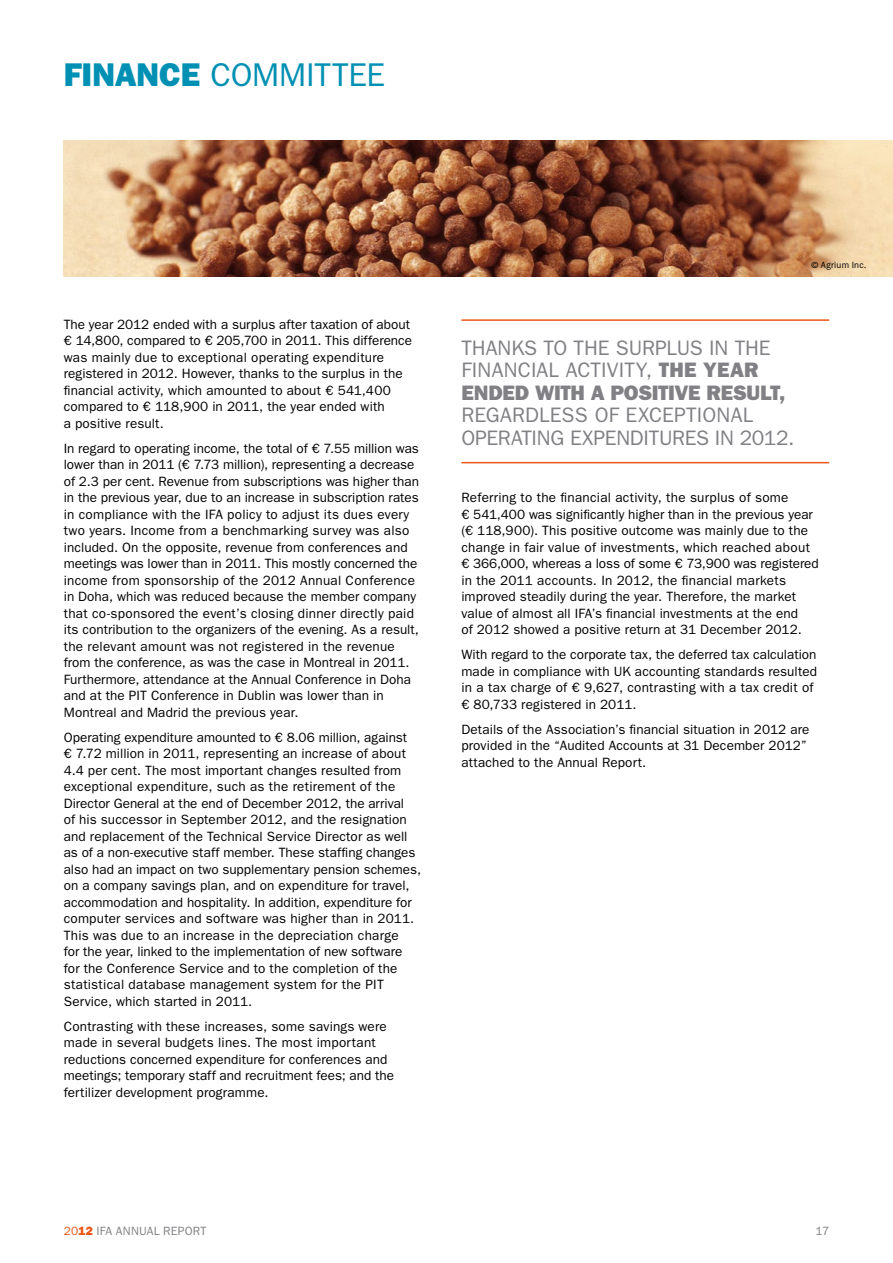
<style>
.page{position:relative;width:893px;height:1263px;background:#fff}
.page>*{position:absolute;margin:0;border:0;box-sizing:border-box;transform-origin:0 0}
.t1{font:33px "ITC Franklin Gothic Std";letter-spacing:-.005em;color:#0090b3}
.t2{font:33px "ITC Franklin Gothic Std Hvy";color:#0090b3}
.t3{font:21px/22.5px "ITC Franklin Gothic Std";color:#818084}
.t4{font:21px "ITC Franklin Gothic Std Hvy";letter-spacing:-.015em;color:#818084}
.t5{font:13.5px/16.5px "ITC Franklin Gothic Std";letter-spacing:.01em;color:#000}
.t6{font:12px "ITC Franklin Gothic Std";letter-spacing:.015em;color:#818084}
.t7{font:9px "ITC Franklin Gothic Std";letter-spacing:.03em;color:#000}
.s1{font-family:"ITC Franklin Gothic Std Hvy"}
.s2{color:#ea5617}
.s3{font-family:"ITC Franklin Gothic Std Hvy";color:#ea5617}
</style>
<div class="page">
<img style="left:64px;top:140px;width:829px;height:136px">
<hr style="left:461px;top:319px;width:368px;height:2px;background:#ea5617">
<hr style="left:461px;top:462px;width:368px;height:1px;background:#ea5617">
<h1 class="t2" style="left:64px;top:56px;width:20px">FINAN</h1>
<h1 class="t1" style="left:159px;top:56px;width:114px"><span class="s1">CE</span> Commi</h1>
<h1 class="t1" style="left:315px;top:56px;width:72px">ttee</h1>
<p class="t5" style="left:64px;top:316px;width:350px">The year 2012 ended with a surplus after taxation of about € 14,800, compared to € 205,700 in 2011. This difference was mainly due to exceptional operating expenditure registered in 2012. However, thanks to the surplus in the financial activity, which amounted to about € 541,400 compared to € 118,900 in 2011, the year ended with<br>a positive result.</p>
<p class="t5" style="left:64px;top:440px;width:357px">In regard to operating income, the total of € 7.55 million was lower than in 2011 (€ 7.73 million), representing a decrease of 2.3 per cent. Revenue from subscriptions was higher than in the previous year, due to an increase in subscription rates in compliance with the IFA policy to adjust its dues every two years. Income from a benchmarking survey was also included. On the opposite, revenue from conferences and meetings was lower than in 2011. This mostly concerned the income from sponsorship of the 2012 Annual Conference in Doha, which was reduced because the member company that co-sponsored the event’s closing dinner directly paid its contribution to the organizers of the evening. As a result, the relevant amount was not registered in the revenue from the conference, as was the case in Montreal in 2011.<br>Furthermore, attendance at the Annual Conference in Doha and at the PIT Conference in Dublin was lower than in Montreal and Madrid the previous year.</p>
<p class="t5" style="left:64px;top:729px;width:359px">Operating expenditure amounted to € 8.06 million, against<br>€ 7.72 million in 2011, representing an increase of about 4.4 per cent. The most important changes resulted from exceptional expenditure, such as the retirement of the Director General at the end of December 2012, the arrival<br>of his successor in September 2012, and the resignation and replacement of the Technical Service Director as well as of a non-executive staff member. These staffing changes also had an impact on two supplementary pension schemes, on a company savings plan, and on expenditure for travel, accommodation and hospitality. In addition, expenditure for computer services and software was higher than in 2011.<br>This was due to an increase in the depreciation charge<br>for the year, linked to the implementation of new software for the Conference Service and to the completion of the statistical database management system for the PIT Service, which started in 2011.</p>
<p class="t5" style="left:64px;top:1018px;width:332px">Contrasting with these increases, some savings were made in several budgets lines. The most important reductions concerned expenditure for conferences and meetings; temporary staff and recruitment fees; and the fertilizer development programme.</p>
<p class="t7" style="left:811px;top:260px;width:57px">© Agrium Inc.</p>
<h2 class="t3" style="left:461px;top:337px;width:311px">Thanks to th e surplus i n th e fi nancial activity, <span class="s1">THE YEAR</span></h2>
<h2 class="t4" style="left:461px;top:380px;width:326px">ENDED WITH A POSITIVE RESULT,</h2>
<h2 class="t3" style="left:461px;top:404px;width:39px">r egard</h2>
<h2 class="t3" style="left:461px;top:404px;width:335px;text-indent:78px">less of excepti onal operati ng expenditures i n 2012.</h2>
<p class="t5" style="left:461px;top:489px;width:359px">Referring to the financial activity, the surplus of some<br>€ 541,400 was significantly higher than in the previous year (€ 118,900). This positive outcome was mainly due to the change in fair value of investments, which reached about € 366,000, whereas a loss of some € 73,900 was registered in the 2011 accounts. In 2012, the financial markets improved steadily during the year. Therefore, the market value of almost all IFA’s financial investments at the end<br>of 2012 showed a positive return at 31 December 2012.</p>
<p class="t5" style="left:461px;top:646px;width:357px">With regard to the corporate tax, the deferred tax calculation made in compliance with U K accounting standards resulted in a tax charge of € 9,627, contrasting with a tax credit of € 80,733 registered in 2011.</p>
<p class="t5" style="left:461px;top:721px;width:350px">Details of the Association’s financial situation in 2012 are provided in the “Audited Accounts at 31 December 2012” attached to the Annual Report.</p>
<p class="t6" style="left:64px;top:1224px;width:144px"><span class="s2">20</span><span class="s3">12</span> IFA Annual r eport</p>
<p class="t6" style="left:815px;top:1224px;width:15px">17</p>
</div>
